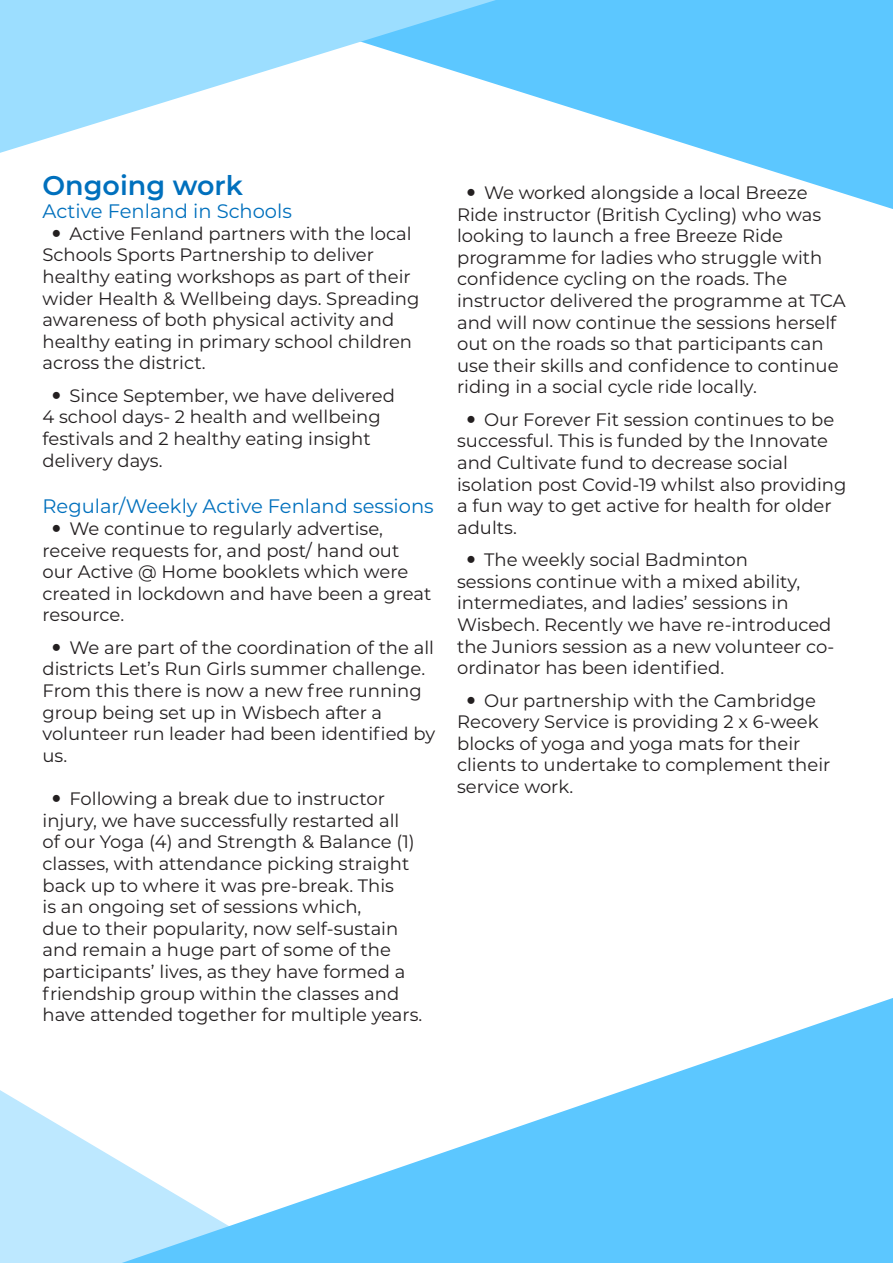
<style>
.page{position:relative;width:893px;height:1263px;background:#fff}
.page>*{position:absolute;margin:0;border:0;box-sizing:border-box;transform-origin:0 0}
.t1{font:600 27px "Montserrat";color:#0070bd}
.t2{font:19.5px "Montserrat";color:#0070bd}
.t3{font:18px/21.6px "Montserrat";color:#231f20}
</style>
<div class="page">
<svg style="left:496px;top:0;width:397px;height:209px;fill:#5cc7ff"></svg>
<svg style="left:0;top:0;width:496px;height:153px;fill:#9cdeff"></svg>
<svg style="left:0;top:1090px;width:122px;height:173px;fill:#bde8ff"></svg>
<svg style="left:122px;top:998px;width:771px;height:265px"></svg>
<p class="t1" style="left:43px;top:166px;width:202px">Ongoing work</p>
<p class="t2" style="left:43px;top:198px;width:251px">Active Fenland in Schools</p>
<p class="t3" style="left:43px;top:222px;width:378px;text-indent:27px">Active Fenland partners with the local Schools Sports Partnership to deliver healthy eating workshops as part of their wider Health &amp; Wellbeing days. Spreading awareness of both physical activity and healthy eating in primary school children across the district.</p>
<p class="t3" style="left:43px;top:384px;width:354px;text-indent:27px">Since September, we have delivered<br>4 school days- 2 health and wellbeing festivals and 2 healthy eating insight delivery days.</p>
<p class="t2" style="left:43px;top:493px;width:393px">Regular/Weekly Active Fenland sessions</p>
<p class="t3" style="left:43px;top:517px;width:390px;text-indent:27px">We continue to regularly advertise, receive requests for, and post/ hand out our Active @ Home booklets which were created in lockdown and have been a great resource.</p>
<p class="t3" style="left:43px;top:636px;width:394px;text-indent:27px">We are part of the coordination of the all districts Let’s Run Girls summer challenge.<br>From this there is now a new free running group being set up in Wisbech after a volunteer run leader had been identified by us.</p>
<p class="t3" style="left:43px;top:787px;width:381px;text-indent:27px">Following a break due to instructor injury, we have successfully restarted all<br>of our Yoga (4) and Strength &amp; Balance (1) classes, with attendance picking straight back up to where it was pre-break. This<br>is an ongoing set of sessions which,<br>due to their popularity, now self-sustain and remain a huge part of some of the participants’ lives, as they have formed a friendship group within the classes and have attended together for multiple years.</p>
<p class="t3" style="left:457px;top:181px;width:390px;text-indent:27px">We worked alongside a local Breeze Ride instructor (British Cycling) who was looking to launch a free Breeze Ride programme for ladies who struggle with confidence cycling on the roads. The instructor delivered the programme at TCA and will now continue the sessions herself out on the roads so that participants can use their skills and confidence to continue riding in a social cycle ride locally.</p>
<p class="t3" style="left:457px;top:408px;width:391px;text-indent:27px">Our Forever Fit session continues to be successful. This is funded by the Innovate and Cultivate fund to decrease social isolation post Covid-19 whilst also providing a fun way to get active for health for older adults.</p>
<p class="t3" style="left:457px;top:548px;width:379px;text-indent:27px">The weekly social Badminton<br>sessions continue with a mixed ability, intermediates, and ladies’ sessions in Wisbech. Recently we have re-introduced the Juniors session as a new volunteer co&shy;ordinator has been identified.</p>
<p class="t3" style="left:457px;top:689px;width:375px;text-indent:27px">Our partnership with the Cambridge Recovery Service is providing 2 x 6-week blocks of yoga and yoga mats for their clients to undertake to complement their service work.</p>
</div>
